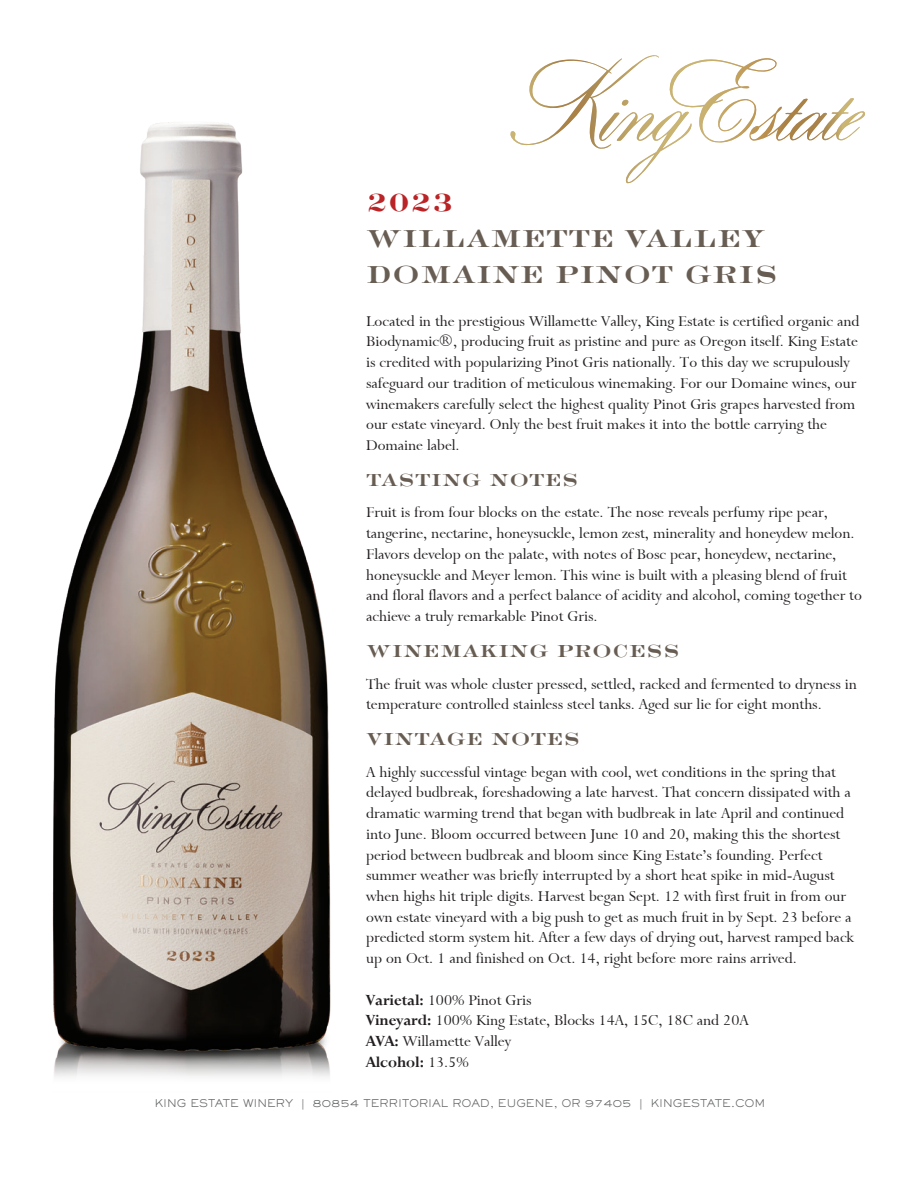
<style>
.page{position:relative;width:920px;height:1190px;background:#fff}
.page>*{position:absolute;margin:0;border:0;box-sizing:border-box;transform-origin:0 0}
.t1{font:36px/36px "Engravers LH Bold Face";color:#685d53}
.t2{font:36px "Engravers LH Bold Face";color:#ba2426}
.t3{font:25.5px "Engravers LH Bold Face";color:#685d53}
.t4{font:17.25px/20.7px "Bronte Regular SWFTE";color:#231f20}
.t5{font:17.25px "Bronte Bold SWFTE";color:#231f20}
.t6{font:300 10.5px "Sackers Gothic Std";letter-spacing:-.015em;color:#626363}
.s1{font-family:"Bronte Bold SWFTE"}
.s2{font-family:"Bronte Regular SWFTE"}
</style>
<div class="page">
<img style="left:52px;top:122px;width:279px;height:860px">
<svg style="left:510px;top:55px;width:353px;height:128px"></svg>
<img style="left:53px;top:982px;width:278px;height:95px">
<h1 class="t2" style="left:366px;top:183px;width:90px">2023</h1>
<h1 class="t1" style="left:366px;top:220px;width:414px">WILLAMETTE VALLEY<br>DOMAINE PINOT GRIS</h1>
<p class="t4" style="left:366px;top:310px;width:495px">Located in the prestigious Willamette Valley, King Estate is certified organic and Biodynamic®, producing fruit as pristine and pure as Oregon itself. King Estate is credited with popularizing Pinot Gris nationally. To this day we scrupulously safeguard our tradition of meticulous winemaking. For our Domaine wines, our winemakers carefully select the highest quality Pinot Gris grapes harvested from our estate vineyard. Only the best fruit makes it into the bottle carrying the Domaine label.</p>
<h2 class="t3" style="left:366px;top:466px;width:214px">TASTING NOTES</h2>
<p class="t4" style="left:366px;top:502px;width:497px">Fruit is from four blocks on the estate. The nose reveals perfumy ripe pear, tangerine, nectarine, honeysuckle, lemon zest, minerality and honeydew melon.<br>Flavors develop on the palate, with notes of Bosc pear, honeydew, nectarine, honeysuckle and Meyer lemon. This wine is built with a pleasing blend of fruit and floral flavors and a perfect balance of acidity and alcohol, coming together to achieve a truly remarkable Pinot Gris.</p>
<h2 class="t3" style="left:366px;top:637px;width:315px">WINEMAKING PROCESS</h2>
<p class="t4" style="left:366px;top:673px;width:492px">The fruit was whole cluster pressed, settled, racked and fermented to dryness in temperature controlled stainless steel tanks. Aged sur lie for eight months.</p>
<h2 class="t3" style="left:366px;top:725px;width:216px">VINTAGE NOTES</h2>
<p class="t4" style="left:366px;top:761px;width:489px">A highly successful vintage began with cool, wet conditions in the spring that delayed budbreak, foreshadowing a late harvest. That concern dissipated with a dramatic warming trend that began with budbreak in late April and continued into June. Bloom occurred between June 10 and 20, making this the shortest period between budbreak and bloom since King Estate’s founding. Perfect summer weather was briefly interrupted by a short heat spike in mid-August when highs hit triple digits. Harvest began Sept. 12 with first fruit in from our own estate vineyard with a big push to get as much fruit in by Sept. 23 before a predicted storm system hit. After a few days of drying out, harvest ramped back up on Oct. 1 and finished on Oct. 14, right before more rains arrived.</p>
<p class="t4" style="left:366px;top:989px;width:384px"><span class="s1">Varietal:</span> 100% Pinot Gris<br><span class="s1">Vineyard:</span> 100% King Estate, Blocks 14A, 15C, 18C and 20A<br><span class="s1">AVA:</span> Willamette Valley</p>
<p class="t5" style="left:366px;top:1051px;width:104px">Alcohol: <span class="s2">13.5%</span></p>
<p class="t6" style="left:155px;top:1096px;width:612px">KING ESTATE WINERY | 80854 TERRITORIAL ROAD, EUGENE, OR 97405 | KINGESTATE.COM</p>
</div>
